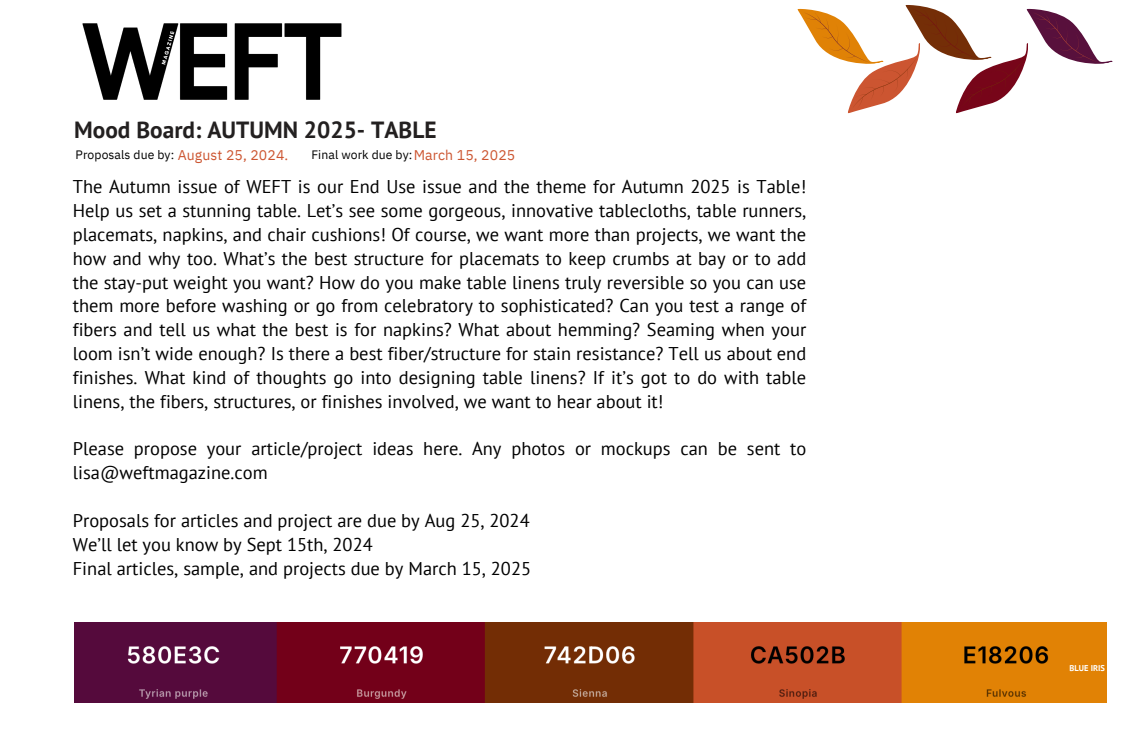
<style>
.page{position:relative;width:1146px;height:742px;background:#fff}
.page>*{position:absolute;margin:0;border:0;box-sizing:border-box;transform-origin:0 0}
.t1{font:700 23.35px "PT Sans";color:#232020}
.t2{font:18.45px/23.8px "PT Sans";color:#000}
.t3{font:14.05px "IBM Plex Sans";letter-spacing:.01em;color:#cc5531}
.t4{font:12.18px "IBM Plex Sans";letter-spacing:.005em;color:#000}
.t5{font:700 8.43px "PT Sans";color:#fff}
</style>
<div class="page">
<img style="left:74px;top:622px;width:1032px;height:80px">
<img style="left:82px;top:23px;width:260px;height:77px">
<svg style="left:797px;top:5px;width:316px;height:109px"></svg>
<h2 class="t1" style="left:74px;top:114px;width:364px">Mood Board: AUTUMN 2025- TABLE</h2>
<h2 class="t4" style="left:311px;top:147px;width:102px">Final work due by:</h2>
<p class="t3" style="left:414px;top:145px;width:103px">March 15, 2025</p>
<p class="t4" style="left:76px;top:147px;width:100px">Proposals due by:</p>
<h2 class="t3" style="left:178px;top:145px;width:112px">August 25, 2024.</h2>
<h4 class="t2" style="left:73px;top:174px;width:735px;text-align:justify">The Autumn issue of WEFT is our End Use issue and the theme for Autumn 2025 is Table!<br>Help us set a stunning table. Let’s see some gorgeous, innovative tablecloths, table runners, placemats, napkins, and chair cushions! Of course, we want more than projects, we want the how and why too. What’s the best structure for placemats to keep crumbs at bay or to add the stay-put weight you want? How do you make table linens truly reversible so you can use them more before washing or go from celebratory to sophisticated? Can you test a range of fibers and tell us what the best is for napkins? What about hemming? Seaming when your loom isn’t wide enough? Is there a best fiber/structure for stain resistance? Tell us about end finishes. What kind of thoughts go into designing table linens? If it’s got to do with table linens, the fibers, structures, or finishes involved, we want to hear about it!</h4>
<h3 class="t2" style="left:73px;top:436px;width:735px">Please propose your article/project ideas here. Any photos or mockups can be sent to lisa@weftmagazine.com</h3>
<h4 class="t2" style="left:73px;top:508px;width:460px">Proposals for articles and project are due by Aug 25, 2024<br>We’ll let you know by Sept 15th, 2024<br>Final articles, sample, and projects due by March 15, 2025</h4>
<p class="t5" style="left:1069px;top:662px;width:37px">BLUE IRIS</p>
</div>
